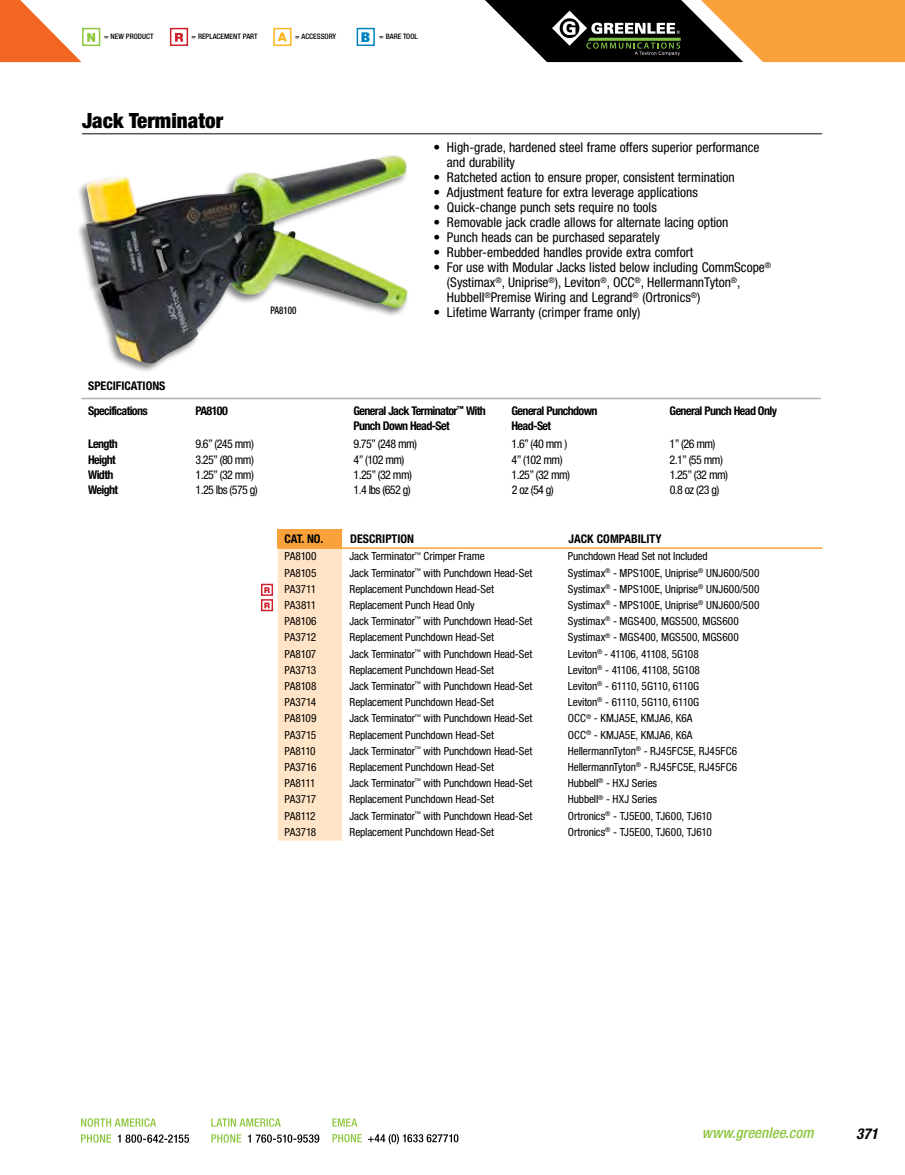
<style>
.page{position:relative;width:905px;height:1175px;background:#fff}
.page>*{position:absolute;margin:0;border:0;box-sizing:border-box;transform-origin:0 0}
.t1{font:900 condensed 21px "Helvetica Neue LT Std";letter-spacing:.005em;color:#000}
.t2{font:italic 500 condensed 15px "Helvetica Neue LT Std";color:#8dc63f}
.t3{font:italic 700 condensed 15px "Helvetica Neue LT Std";color:#000}
.t4{font:condensed 13.5px/15px "Helvetica Neue LT Std";color:#000}
.t5{font:condensed 12px "Helvetica Neue LT Std";letter-spacing:-.05em;color:#000}
.t6{font:700 condensed 12px/15px "Helvetica Neue LT Std";letter-spacing:-.05em;color:#000}
.t7{font:700 condensed 12px "Helvetica Neue LT Std";color:#000}
.t8{font:condensed 11.25px "Helvetica Neue LT Std";letter-spacing:-.01em;color:#000}
.t9{font:condensed 11.25px "Helvetica Neue LT Std";letter-spacing:.01em;color:#000}
.t10{font:500 condensed 10.5px "Helvetica Neue LT Std";color:#000;scale:.85 1}
.t11{font:500 condensed 7.5px "Helvetica Neue LT Std";color:#000}
.s1{font-weight:900;font-size:13.5px;color:#0083be}
</style>
<div class="page">
<svg style="left:95px;top:28px;width:5px;height:18px"></svg>
<div style="left:170px;top:28px;width:18px;height:18px;background:#fff;border:2px solid #cf202e"></div>
<svg style="left:175px;top:33px;width:8px;height:9px"></svg>
<div style="left:273px;top:28px;width:18px;height:18px;background:#fff;border:2px solid #fcb525"></div>
<svg style="left:278px;top:32px;width:9px;height:9px"></svg>
<div style="left:356px;top:28px;width:19px;height:18px;background:#fff;border:2px solid #0083be"></div>
<svg style="left:0;top:0;width:95px;height:62px"></svg>
<svg style="left:81px;top:1118px;width:75px;height:8px"></svg>
<svg style="left:118px;top:1134px;width:71px;height:8px"></svg>
<svg style="left:81px;top:1134px;width:30px;height:8px"></svg>
<svg style="left:248px;top:1134px;width:71px;height:8px"></svg>
<svg style="left:211px;top:1134px;width:30px;height:8px"></svg>
<svg style="left:211px;top:1118px;width:70px;height:8px"></svg>
<svg style="left:368px;top:1134px;width:90px;height:10px"></svg>
<svg style="left:332px;top:1134px;width:30px;height:8px"></svg>
<svg style="left:332px;top:1118px;width:25px;height:8px"></svg>
<svg style="left:485px;top:0;width:419px;height:62px;background:#926f42"></svg>
<hr style="left:82px;top:133px;width:740px;height:1px;background:#56565a">
<div style="left:76px;top:153px;width:333px;height:221px;background:#000;opacity:.5"></div>
<img style="left:85px;top:155px;width:322px;height:210px">
<hr style="left:81px;top:398px;width:739px;height:1px;background:#b3b2b3">
<svg style="left:261px;top:599px;width:12px;height:12px"></svg>
<svg style="left:264px;top:602px;width:6px;height:6px"></svg>
<div style="left:261px;top:583px;width:12px;height:13px;background:#fff;border:2px solid #cf202e"></div>
<svg style="left:264px;top:587px;width:6px;height:6px"></svg>
<div style="left:278px;top:530px;width:65px;height:310px;background:#ffe4c7"></div>
<hr style="left:343px;top:547px;width:218px;height:2px;background:#f9a13a">
<hr style="left:561px;top:547px;width:261px;height:2px;background:#f9a13a">
<p class="t11" style="left:104px;top:32px;width:51px">= NEW PRODUCT</p>
<p class="t11" style="left:191px;top:32px;width:68px">= REPLACEMENT PART</p>
<p class="t11" style="left:295px;top:32px;width:42px">= ACCESSORY</p>
<p class="t11" style="left:361px;top:31px;width:58px"><span class="s1">B</span> = BARE TOOL</p>
<h1 class="t1" style="left:82px;top:108px;width:143px">Jack Terminator</h1>
<p class="t10" style="left:270px;top:304px;width:32px">PA8100</p>
<p class="t4" style="left:447px;top:140px;width:314px;text-indent:-14px">• High-grade, hardened steel frame offers superior performance and durability</p>
<p class="t4" style="left:433px;top:170px;width:303px">• Ratcheted action to ensure proper, consistent termination</p>
<p class="t4" style="left:433px;top:185px;width:266px">• Adjustment feature for extra leverage applications</p>
<p class="t4" style="left:433px;top:200px;width:225px">• Quick-change punch sets require no tools</p>
<p class="t4" style="left:433px;top:215px;width:296px">• Removable jack cradle allows for alternate lacing option</p>
<p class="t4" style="left:433px;top:230px;width:228px">• Punch heads can be purchased separately</p>
<p class="t4" style="left:433px;top:245px;width:261px">• Rubber-embedded handles provide extra comfort</p>
<p class="t4" style="left:447px;top:260px;width:326px;text-indent:-13px">• For use with Modular Jacks listed below including CommScope<sup>® </sup>(Systimax<sup>®</sup>, Uniprise<sup>®</sup>), Leviton<sup>®</sup>, OCC<sup>®</sup>, HellermannTyton<sup>®</sup>,<br>Hubbell<sup>®</sup>Premise Wiring and Legrand<sup>®</sup> (Ortronics<sup>®</sup>)</p>
<p class="t4" style="left:433px;top:305px;width:208px">• Lifetime Warranty (crimper frame only)</p>
<p class="t6" style="left:88px;top:373px;width:79px;line-height:24.8px">SPECIFICATIONS<br>Specifications</p>
<p class="t6" style="left:195px;top:403px;width:34px">PA8100</p>
<p class="t6" style="left:353px;top:403px;width:134px">General Jack Terminator<sup>™</sup> With<br>Punch Down Head-Set</p>
<p class="t6" style="left:511px;top:403px;width:87px">General Punchdown<br>Head-Set</p>
<p class="t6" style="left:669px;top:403px;width:109px">General Punch Head Only</p>
<p class="t6" style="left:88px;top:436px;width:31px">Length</p>
<p class="t5" style="left:195px;top:437px;width:60px">9.6” (245 mm)</p>
<p class="t5" style="left:353px;top:437px;width:65px">9.75” (248 mm)</p>
<p class="t5" style="left:511px;top:437px;width:57px">1.6” (40 mm )</p>
<p class="t5" style="left:669px;top:437px;width:47px">1” (26 mm)</p>
<p class="t6" style="left:88px;top:452px;width:29px">Height</p>
<p class="t5" style="left:195px;top:452px;width:60px">3.25” (80 mm)</p>
<p class="t5" style="left:353px;top:452px;width:52px">4” (102 mm)</p>
<p class="t5" style="left:511px;top:452px;width:52px">4” (102 mm)</p>
<p class="t5" style="left:669px;top:452px;width:55px">2.1” (55 mm)</p>
<p class="t6" style="left:88px;top:467px;width:27px">Width</p>
<p class="t5" style="left:195px;top:468px;width:60px">1.25” (32 mm)</p>
<p class="t5" style="left:353px;top:468px;width:60px">1.25” (32 mm)</p>
<p class="t5" style="left:511px;top:468px;width:60px">1.25” (32 mm)</p>
<p class="t5" style="left:669px;top:468px;width:60px">1.25” (32 mm)</p>
<p class="t6" style="left:88px;top:482px;width:31px">Weight</p>
<p class="t5" style="left:195px;top:483px;width:64px">1.25 lbs (575 g)</p>
<p class="t5" style="left:353px;top:483px;width:59px">1.4 lbs (652 g)</p>
<p class="t5" style="left:511px;top:483px;width:44px">2 oz (54 g)</p>
<p class="t5" style="left:669px;top:483px;width:51px">0.8 oz (23 g)</p>
<p class="t6" style="left:284px;top:531px;width:40px">CAT. NO.</p>
<p class="t7" style="left:350px;top:531px;width:65px">DESCRIPTION</p>
<p class="t7" style="left:568px;top:531px;width:94px">JACK COMPABILITY</p>
<p class="t8" style="left:284px;top:550px;width:34px">PA8100</p>
<p class="t8" style="left:349px;top:550px;width:137px">Jack Terminator<sup>™</sup> Crimper Frame</p>
<p class="t8" style="left:568px;top:550px;width:141px">Punchdown Head Set not Included</p>
<p class="t8" style="left:284px;top:566px;width:33px">PA8105</p>
<p class="t8" style="left:349px;top:566px;width:184px">Jack Terminator<sup>™</sup> with Punchdown Head-Set</p>
<p class="t8" style="left:568px;top:566px;width:193px">Systimax<sup>®</sup> - MPS100E, Uniprise<sup>®</sup> UNJ600/500</p>
<p class="t8" style="left:284px;top:582px;width:33px">PA3711</p>
<p class="t8" style="left:349px;top:582px;width:146px">Replacement Punchdown Head-Set</p>
<p class="t8" style="left:568px;top:582px;width:193px">Systimax<sup>®</sup> - MPS100E, Uniprise<sup>®</sup> UNJ600/500</p>
<p class="t8" style="left:284px;top:598px;width:33px">PA3811</p>
<p class="t8" style="left:349px;top:598px;width:127px">Replacement Punch Head Only</p>
<p class="t8" style="left:568px;top:598px;width:193px">Systimax<sup>®</sup> - MPS100E, Uniprise<sup>®</sup> UNJ600/500</p>
<p class="t8" style="left:284px;top:614px;width:34px">PA8106</p>
<p class="t8" style="left:349px;top:614px;width:184px">Jack Terminator<sup>™</sup> with Punchdown Head-Set</p>
<p class="t9" style="left:568px;top:614px;width:172px">Systimax<sup>®</sup> - MGS400, MGS500, MGS600</p>
<p class="t8" style="left:284px;top:631px;width:33px">PA3712</p>
<p class="t8" style="left:349px;top:631px;width:146px">Replacement Punchdown Head-Set</p>
<p class="t9" style="left:568px;top:631px;width:172px">Systimax<sup>®</sup> - MGS400, MGS500, MGS600</p>
<p class="t8" style="left:284px;top:647px;width:33px">PA8107</p>
<p class="t8" style="left:349px;top:647px;width:184px">Jack Terminator<sup>™</sup> with Punchdown Head-Set</p>
<p class="t8" style="left:568px;top:647px;width:132px">Leviton<sup>®</sup> - 41106, 41108, 5G108</p>
<p class="t8" style="left:284px;top:663px;width:33px">PA3713</p>
<p class="t8" style="left:349px;top:663px;width:146px">Replacement Punchdown Head-Set</p>
<p class="t8" style="left:568px;top:663px;width:134px">Leviton<sup>®</sup> - 41106, 41108, 5G108</p>
<p class="t8" style="left:284px;top:679px;width:33px">PA8108</p>
<p class="t8" style="left:349px;top:679px;width:184px">Jack Terminator<sup>™</sup> with Punchdown Head-Set</p>
<p class="t8" style="left:568px;top:679px;width:133px">Leviton<sup>®</sup> - 61110, 5G110, 6110G</p>
<p class="t8" style="left:284px;top:695px;width:33px">PA3714</p>
<p class="t8" style="left:349px;top:695px;width:146px">Replacement Punchdown Head-Set</p>
<p class="t8" style="left:568px;top:695px;width:133px">Leviton<sup>®</sup> - 61110, 5G110, 6110G</p>
<p class="t8" style="left:284px;top:712px;width:34px">PA8109</p>
<p class="t8" style="left:349px;top:712px;width:184px">Jack Terminator<sup>™</sup> with Punchdown Head-Set</p>
<p class="t8" style="left:568px;top:712px;width:126px">OCC<sup>®</sup> - KMJA5E, KMJA6, K6A</p>
<p class="t8" style="left:284px;top:728px;width:33px">PA3715</p>
<p class="t8" style="left:349px;top:728px;width:146px">Replacement Punchdown Head-Set</p>
<p class="t8" style="left:568px;top:728px;width:126px">OCC<sup>®</sup> - KMJA5E, KMJA6, K6A</p>
<p class="t8" style="left:284px;top:744px;width:33px">PA8110</p>
<p class="t8" style="left:349px;top:744px;width:184px">Jack Terminator<sup>™</sup> with Punchdown Head-Set</p>
<p class="t8" style="left:568px;top:744px;width:171px">HellermannTyton<sup>®</sup> - RJ45FC5E, RJ45FC6</p>
<p class="t8" style="left:284px;top:760px;width:33px">PA3716</p>
<p class="t8" style="left:349px;top:760px;width:146px">Replacement Punchdown Head-Set</p>
<p class="t8" style="left:568px;top:760px;width:171px">HellermannTyton<sup>®</sup> - RJ45FC5E, RJ45FC6</p>
<p class="t8" style="left:284px;top:776px;width:32px">PA8111</p>
<p class="t8" style="left:349px;top:776px;width:184px">Jack Terminator<sup>™</sup> with Punchdown Head-Set</p>
<p class="t8" style="left:568px;top:776px;width:91px">Hubbell<sup>®</sup> - HXJ Series</p>
<p class="t8" style="left:284px;top:793px;width:33px">PA3717</p>
<p class="t8" style="left:349px;top:793px;width:146px">Replacement Punchdown Head-Set</p>
<p class="t8" style="left:568px;top:793px;width:91px">Hubbell<sup>®</sup> - HXJ Series</p>
<p class="t8" style="left:284px;top:809px;width:32px">PA8112</p>
<p class="t8" style="left:349px;top:809px;width:184px">Jack Terminator<sup>™</sup> with Punchdown Head-Set</p>
<p class="t8" style="left:568px;top:809px;width:146px">Ortronics<sup>®</sup> - TJ5E00, TJ600, TJ610</p>
<p class="t8" style="left:284px;top:825px;width:33px">PA3718</p>
<p class="t8" style="left:349px;top:825px;width:146px">Replacement Punchdown Head-Set</p>
<p class="t8" style="left:568px;top:825px;width:146px">Ortronics<sup>®</sup> - TJ5E00, TJ600, TJ610</p>
<h2 class="t2" style="left:701px;top:1124px;width:113px">www.greenlee.com</h2>
<h2 class="t3" style="left:856px;top:1124px;width:23px">371</h2>
</div>
